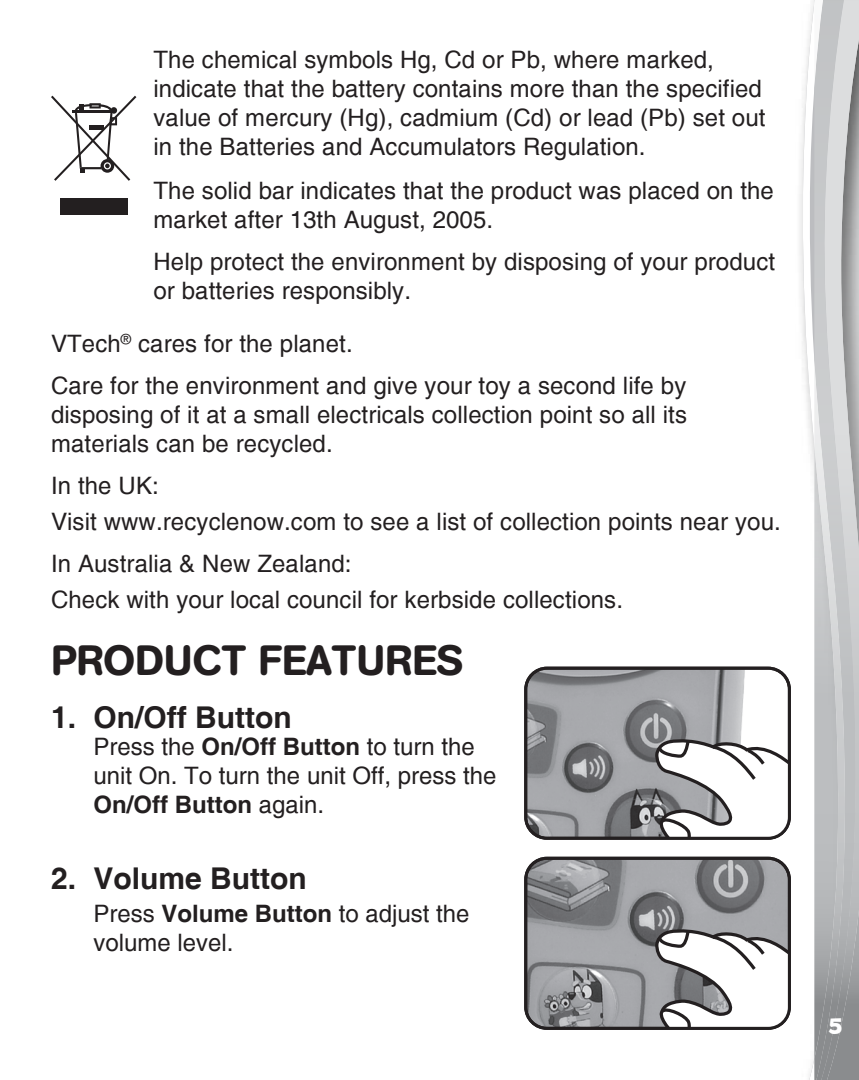
<style>
.page{position:relative;width:859px;height:1080px;background:#fff}
.page>*{position:absolute;margin:0;border:0;box-sizing:border-box;transform-origin:0 0}
.Headline{font:500 42px "AG Book Rounded";color:#231f20}
.subhead_2{font:700 30px "Helvetica";color:#231f20}
.point{font:24px/28.8px "Helvetica";letter-spacing:.005em;color:#231f20}
.body_text_2{font:24px/28.8px "Helvetica";color:#231f20}
.t1{font:700 24px "Billy";color:#fff}
.s1{font-weight:700}
</style>
<div class="page">
<svg style="left:802px;top:0;width:12px;height:1080px"></svg>
<img style="left:858px;top:0;width:1px;height:1080px">
<img style="left:848px;top:0;width:10px;height:1080px">
<svg style="left:847px;top:0;width:1px;height:1080px"></svg>
<img style="left:814px;top:0;width:33px;height:1080px">
<img style="left:528px;top:670px;width:259px;height:166px">
<svg style="left:654px;top:738px;width:133px;height:98px"></svg>
<div style="left:524px;top:667px;width:267px;height:173px;border:3px solid #231f20;border-radius:21px"></div>
<img style="left:528px;top:861px;width:259px;height:165px">
<svg style="left:654px;top:928px;width:133px;height:98px"></svg>
<div style="left:524px;top:857px;width:267px;height:173px;border:3px solid #231f20;border-radius:21px"></div>
<div style="left:60px;top:198px;width:68px;height:17px;background:#231f20"></div>
<svg style="left:51px;top:96px;width:85px;height:85px"></svg>
<p class="point" style="left:153px;top:46px;width:614px">The chemical symbols Hg, Cd or Pb, where marked, indicate that the battery contains more than the specified value of mercury (Hg), cadmium (Cd) or lead (Pb) set out in the Batteries and Accumulators Regulation.</p>
<p class="point" style="left:153px;top:176px;width:622px">The solid bar indicates that the product was placed on the market after 13th August, 2005.</p>
<p class="point" style="left:153px;top:248px;width:623px">Help protect the environment by disposing of your product or batteries responsibly.</p>
<p class="point" style="left:51px;top:329px;width:303px">VTech<sup>®</sup> cares for the planet.</p>
<p class="point" style="left:51px;top:371px;width:638px;text-align:justify">Care for the environment and give your toy a second life by disposing of it at a small electricals collection point so all its materials can be recycled.</p>
<p class="point" style="left:51px;top:471px;width:109px">In the UK:</p>
<p class="point" style="left:51px;top:507px;width:731px">Visit www.recyclenow.com to see a list of collection points near you.</p>
<p class="point" style="left:51px;top:549px;width:302px">In Australia &amp; New Zealand:</p>
<p class="point" style="left:51px;top:585px;width:573px">Check with your local council for kerbside collections.</p>
<p class="Headline" style="left:51px;top:636px;width:414px">PRODUCT FEATURES</p>
<p class="subhead_2" style="left:51px;top:699px;width:242px">1. On/Off Button</p>
<p class="body_text_2" style="left:94px;top:732px;width:404px">Press the <span class="s1">On/Off Button</span> to turn the unit On. To turn the unit Off, press the<br><span class="s1">On/Off Button</span> again.</p>
<p class="subhead_2" style="left:51px;top:860px;width:257px">2. Volume Button</p>
<p class="body_text_2" style="left:94px;top:899px;width:378px">Press <span class="s1">Volume Button</span> to adjust the volume level.</p>
<p class="t1" style="left:829px;top:1013px;width:15px">5</p>
</div>
